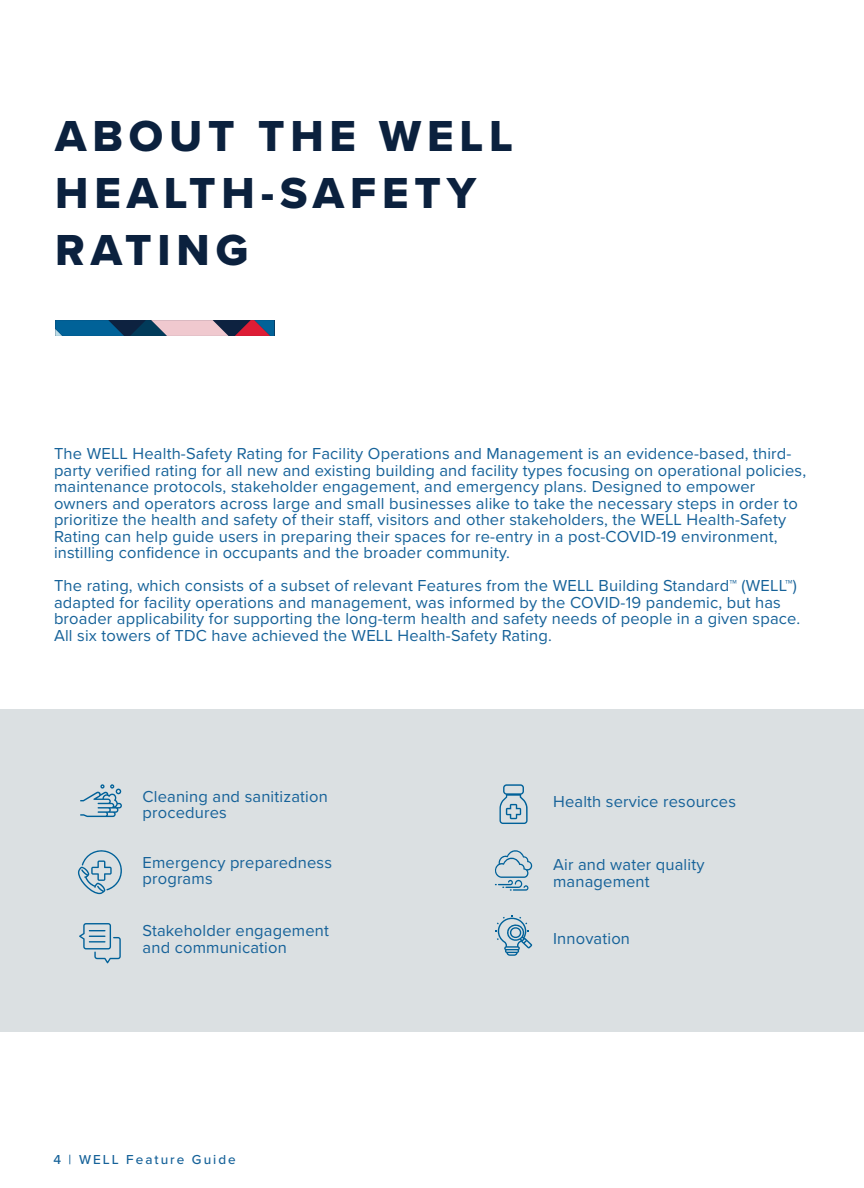
<style>
.page{position:relative;width:864px;height:1188px;background:#fff}
.page>*{position:absolute;margin:0;border:0;box-sizing:border-box;transform-origin:0 0}
.t1{font:45px/57px "Proxima Nova Extrabld";letter-spacing:.13em;color:#0b213e}
.t2{font:16.5px/16.5px "Proxima Nova";letter-spacing:.01em;color:#166299}
.t3{font:500 13.5px "Proxima Nova";letter-spacing:.15em;color:#166299}
</style>
<div class="page">
<div style="left:0;top:709px;width:864px;height:323px;background:#dbe0e2"></div>
<div style="left:55px;top:320px;width:219px;height:16px;background:#0d2240"></div>
<svg style="left:55px;top:320px;width:69px;height:16px"></svg>
<svg style="left:235px;top:320px;width:39px;height:16px"></svg>
<svg style="left:131px;top:320px;width:98px;height:16px"></svg>
<svg style="left:495px;top:915px;width:37px;height:41px"></svg>
<svg style="left:494px;top:850px;width:38px;height:41px"></svg>
<svg style="left:500px;top:784px;width:28px;height:40px"></svg>
<svg style="left:79px;top:923px;width:42px;height:40px"></svg>
<svg style="left:78px;top:850px;width:44px;height:44px"></svg>
<svg style="left:80px;top:784px;width:42px;height:33px"></svg>
<p class="t1" style="left:55px;top:107px;width:459px">ABOUT THE WELL<br>HEALTH-SAFETY</p>
<p class="t1" style="left:55px;top:221px;width:195px">RATING</p>
<p class="t2" style="left:54px;top:445px;width:754px">The WELL Health-Safety Rating for Facility Operations and Management is an evidence-based, third&shy;party verified rating for all new and existing building and facility types focusing on operational policies, maintenance protocols, stakeholder engagement, and emergency plans. Designed to empower owners and operators across large and small businesses alike to take the necessary steps in order to prioritize the health and safety of their staff, visitors and other stakeholders, the WELL Health-Safety Rating can help guide users in preparing their spaces for re-entry in a post-COVID-19 environment, instilling confidence in occupants and the broader community.</p>
<p class="t2" style="left:54px;top:577px;width:748px">The rating, which consists of a subset of relevant Features from the WELL Building Standard™ (WELL™) adapted for facility operations and management, was informed by the COVID-19 pandemic, but has broader applicability for supporting the long-term health and safety needs of people in a given space.<br>All six towers of TDC have achieved the WELL Health-Safety Rating.</p>
<p class="t2" style="left:143px;top:787px;width:187px">Cleaning and sanitization procedures</p>
<p class="t2" style="left:143px;top:853px;width:191px">Emergency preparedness programs</p>
<p class="t2" style="left:143px;top:922px;width:188px">Stakeholder engagement</p>
<p class="t2" style="left:143px;top:938px;width:146px">and communication</p>
<p class="t3" style="left:53px;top:1150px;width:184px">4 | WELL Feature Guide</p>
<p class="t2" style="left:553px;top:793px;width:184px">Health service resources</p>
<p class="t2" style="left:553px;top:856px;width:153px">Air and water quality</p>
<p class="t2" style="left:553px;top:872px;width:98px">management</p>
<p class="t2" style="left:553px;top:929px;width:78px">Innovation</p>
</div>
